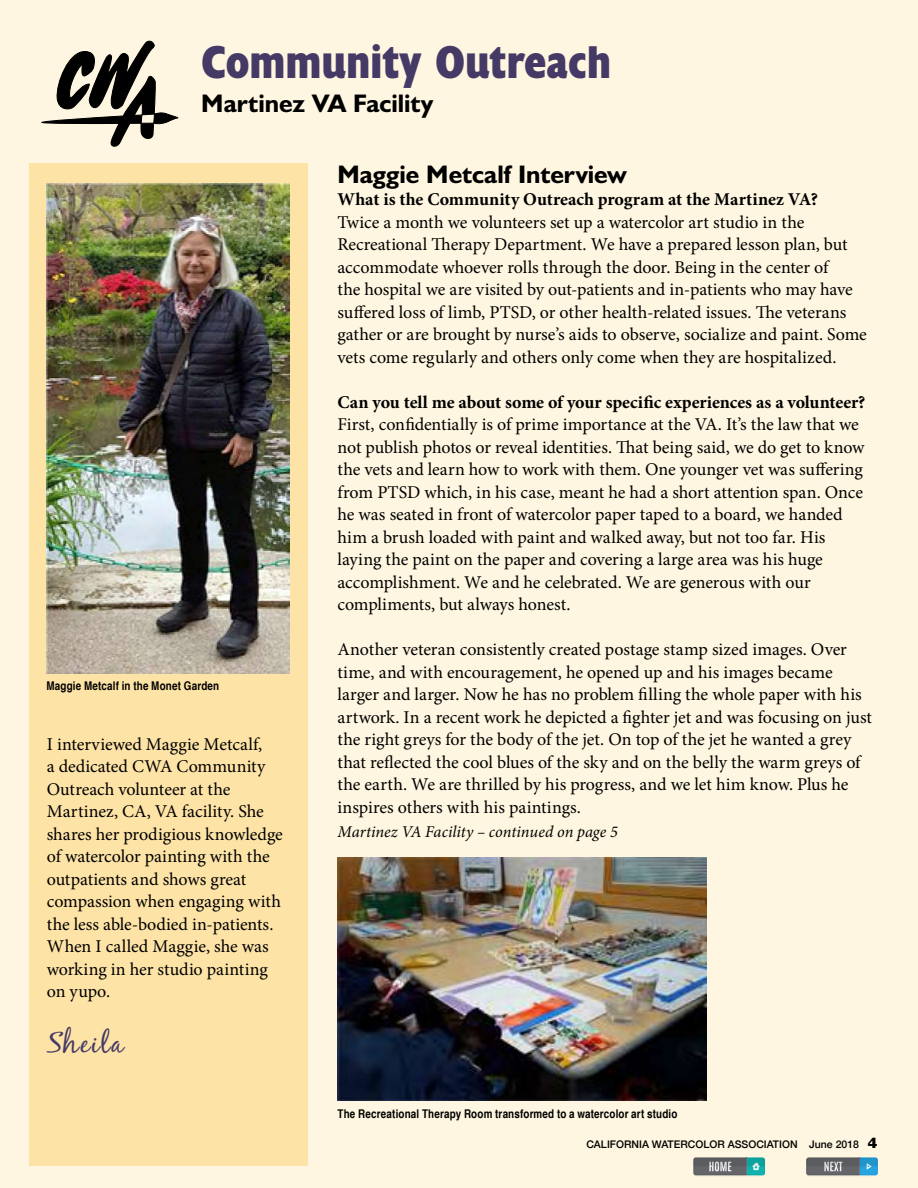
<style>
.page{position:relative;width:918px;height:1188px;background:#fef6e0}
.page>*{position:absolute;margin:0;border:0;box-sizing:border-box;transform-origin:0 0}
.t1{font:700 condensed 46.5px "Humanist 521 BT Xtra";letter-spacing:-.005em;color:#453a65}
.t2{font:28.5px "Black Jack";letter-spacing:.07em;color:#453a65}
.t3{font:700 25.5px "Humanist 521 BT";letter-spacing:-.005em;color:#000}
.t4{font:18px/22.5px "Minion Pro";letter-spacing:-.005em;color:#000}
.t5{font:700 18px "Minion Pro";color:#000}
.t6{font:italic 16.5px "Minion Pro";color:#000}
.t7{font:700 condensed 12px "Helvetica";letter-spacing:.015em;color:#000}
.t8{font:500 10.5px "Helvetica Neue";color:#000}
.s1{font-family:"Humanist 521 BT";font-weight:800;font-size:15px}
</style>
<div class="page">
<svg style="left:693px;top:1157px;width:72px;height:19px"></svg>
<svg style="left:806px;top:1157px;width:72px;height:19px"></svg>
<div style="left:29px;top:163px;width:279px;height:1002px;background:#fde3a6"></div>
<svg style="left:41px;top:40px;width:137px;height:107px"></svg>
<img style="left:338px;top:857px;width:368px;height:243px">
<img style="left:46px;top:184px;width:244px;height:490px">
<h1 class="t1" style="left:201px;top:33px;width:412px">Community Outreach</h1>
<h3 class="t3" style="left:201px;top:88px;width:234px">Martinez VA Facility</h3>
<p class="t7" style="left:46px;top:678px;width:174px">Maggie Metcalf in the Monet Garden</p>
<p class="t4" style="left:47px;top:733px;width:238px">I interviewed Maggie Metcalf,<br>a dedicated CWA Community<br>Outreach volunteer at the<br>Martinez, CA, VA facility. She shares her prodigious knowledge of watercolor painting with the outpatients and shows great compassion when engaging with the less able-bodied in-patients.<br>When I called Maggie, she was working in her studio painting on yupo.</p>
<h2 class="t2" style="left:47px;top:1025px;width:78px">Sheila</h2>
<h3 class="t3" style="left:338px;top:158px;width:291px">Maggie Metcalf Interview</h3>
<p class="t5" style="left:338px;top:187px;width:482px">What is the Community Outreach program at the Martinez VA?</p>
<p class="t4" style="left:338px;top:211px;width:531px">Twice a month we volunteers set up a watercolor art studio in the Recreational Therapy Department. We have a prepared lesson plan, but accommodate whoever rolls through the door. Being in the center of<br>the hospital we are visited by out-patients and in-patients who may have suffered loss of limb, PTSD, or other health-related issues. The veterans gather or are brought by nurse’s aids to observe, socialize and paint. Some vets come regularly and others only come when they are hospitalized.</p>
<p class="t5" style="left:338px;top:389px;width:529px">Can you tell me about some of your specific experiences as a volunteer?</p>
<p class="t4" style="left:338px;top:413px;width:528px">First, confidentially is of prime importance at the VA. It’s the law that we not publish photos or reveal identities. That being said, we do get to know the vets and learn how to work with them. One younger vet was suffering from PTSD which, in his case, meant he had a short attention span. Once he was seated in front of watercolor paper taped to a board, we handed him a brush loaded with paint and walked away, but not too far. His laying the paint on the paper and covering a large area was his huge accomplishment. We and he celebrated. We are generous with our compliments, but always honest.</p>
<p class="t4" style="left:338px;top:638px;width:536px">Another veteran consistently created postage stamp sized images. Over time, and with encouragement, he opened up and his images became larger and larger. Now he has no problem filling the whole paper with his artwork. In a recent work he depicted a fighter jet and was focusing on just the right greys for the body of the jet. On top of the jet he wanted a grey that reflected the cool blues of the sky and on the belly the warm greys of the earth. We are thrilled by his progress, and we let him know. Plus he inspires others with his paintings.</p>
<p class="t6" style="left:338px;top:821px;width:282px">Martinez VA Facility – continued on page 5</p>
<p class="t7" style="left:338px;top:1106px;width:341px">The Recreational Therapy Room transformed to a watercolor art studio</p>
<p class="t8" style="left:586px;top:1135px;width:293px">CALIFORNIA WATERCOLOR ASSOCIATION June 2018 <span class="s1">4</span></p>
</div>
